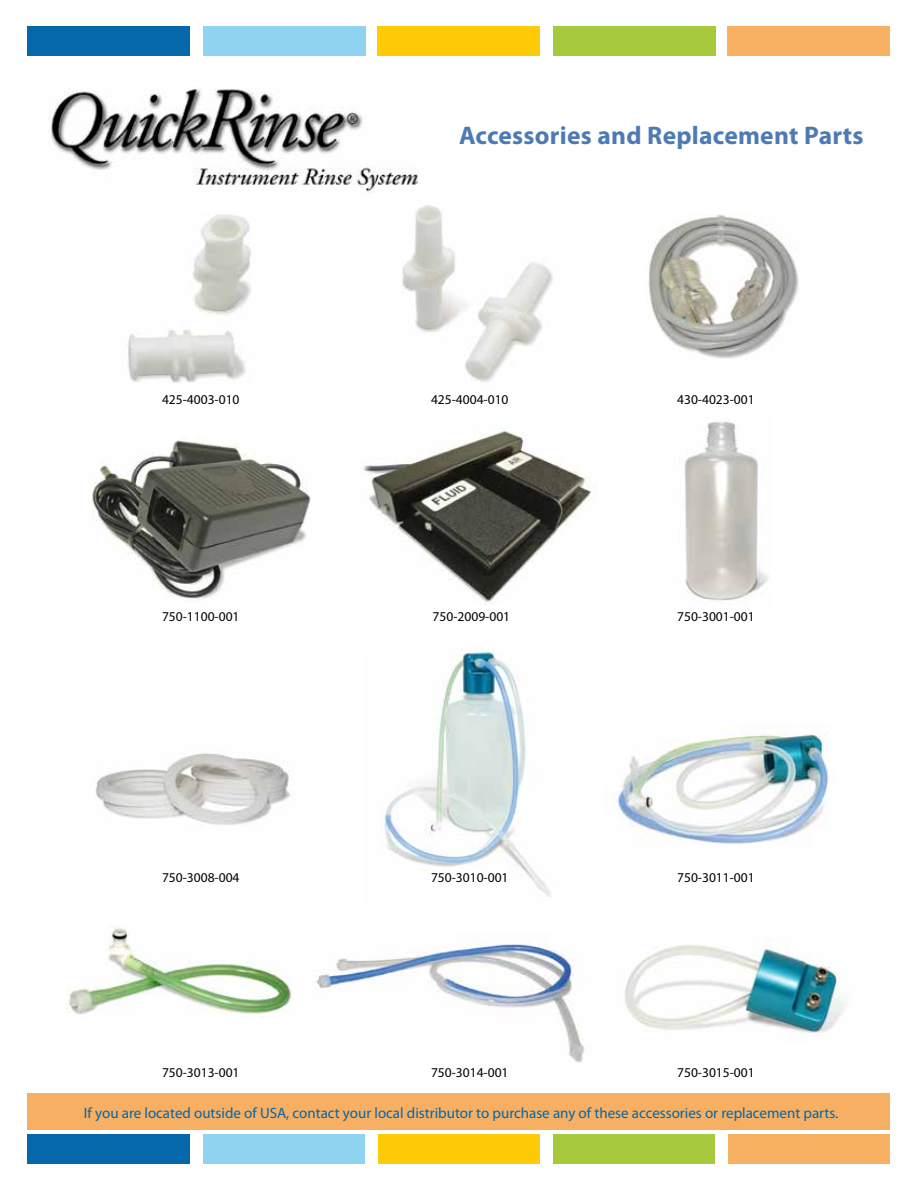
<style>
.page{position:relative;width:918px;height:1188px;background:#fff}
.page>*{position:absolute;margin:0;border:0;box-sizing:border-box;transform-origin:0 0}
.t1{font:700 25.5px "Myriad Pro";letter-spacing:.01em;color:#4d7ab5}
.t2{font:15px "Myriad Pro";color:#0366a9}
.t3{font:13.5px "Myriad Pro";color:#000}
</style>
<div class="page">
<img style="left:50px;top:89px;width:368px;height:103px">
<div style="left:27px;top:26px;width:162px;height:30px;background:#0568aa"></div>
<div style="left:27px;top:1134px;width:162px;height:30px;background:#0568aa"></div>
<div style="left:203px;top:26px;width:163px;height:30px;background:#90d3f1"></div>
<div style="left:203px;top:1134px;width:161px;height:30px;background:#90d3f1"></div>
<div style="left:377px;top:26px;width:163px;height:30px;background:#ffcb07"></div>
<div style="left:378px;top:1134px;width:162px;height:30px;background:#ffcb07"></div>
<div style="left:727px;top:26px;width:163px;height:30px;background:#f8b062"></div>
<div style="left:728px;top:1134px;width:162px;height:30px;background:#f8b062"></div>
<div style="left:554px;top:26px;width:162px;height:30px;background:#a6ca3c"></div>
<div style="left:554px;top:1134px;width:161px;height:30px;background:#a6ca3c"></div>
<img style="left:128px;top:214px;width:123px;height:169px">
<img style="left:402px;top:205px;width:151px;height:177px">
<img style="left:363px;top:425px;width:232px;height:178px">
<img style="left:684px;top:421px;width:85px;height:180px">
<img style="left:67px;top:926px;width:225px;height:89px">
<img style="left:316px;top:935px;width:269px;height:128px">
<img style="left:625px;top:938px;width:220px;height:95px">
<img style="left:616px;top:732px;width:213px;height:112px">
<img style="left:648px;top:214px;width:151px;height:145px">
<img style="left:382px;top:649px;width:169px;height:248px">
<img style="left:95px;top:753px;width:195px;height:72px">
<img style="left:92px;top:440px;width:219px;height:159px">
<div style="left:27px;top:1094px;width:863px;height:36px;background:#f7b063"></div>
<h1 class="t1" style="left:459px;top:122px;width:406px">Accessories and Replacement Parts</h1>
<p class="t3" style="left:162px;top:392px;width:79px">425-4003-010</p>
<p class="t3" style="left:431px;top:392px;width:79px">425-4004-010</p>
<p class="t3" style="left:677px;top:392px;width:79px">430-4023-001</p>
<p class="t3" style="left:162px;top:609px;width:79px">750-1100-001</p>
<p class="t3" style="left:162px;top:870px;width:79px">750-3008-004</p>
<p class="t3" style="left:433px;top:609px;width:79px">750-2009-001</p>
<p class="t3" style="left:677px;top:609px;width:79px">750-3001-001</p>
<p class="t3" style="left:431px;top:870px;width:79px">750-3010-001</p>
<p class="t3" style="left:677px;top:870px;width:79px">750-3011-001</p>
<p class="t3" style="left:162px;top:1065px;width:79px">750-3013-001</p>
<p class="t3" style="left:431px;top:1065px;width:79px">750-3014-001</p>
<p class="t3" style="left:677px;top:1065px;width:79px">750-3015-001</p>
<p class="t2" style="left:84px;top:1105px;width:756px">If you are located outside of USA, contact your local distributor to purchase any of these accessories or replacement parts.</p>
</div>
